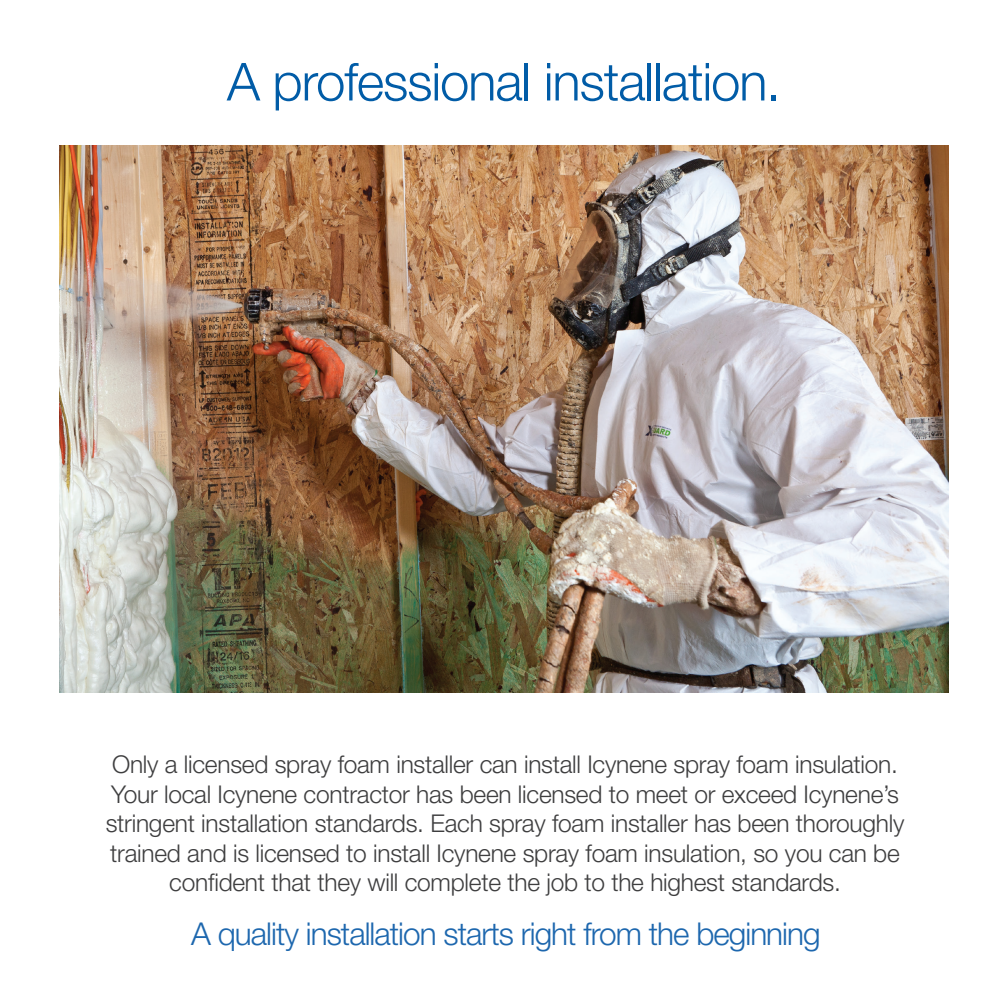
<style>
.page{position:relative;width:1008px;height:1008px;background:#fff}
.page>*{position:absolute;margin:0;border:0;box-sizing:border-box;transform-origin:0 0}
.t1{font:300 52.5px "Helvetica Neue LT Std";letter-spacing:-.02em;color:#015ca7}
.t2{font:300 31.5px "Helvetica Neue LT Std";letter-spacing:-.03em;color:#1d67ae}
.t3{font:300 24.5px/29.4px "Helvetica Neue LT Std";letter-spacing:-.01em;color:#3e3e3f;text-align:center}
</style>
<div class="page">
<img style="left:59px;top:146px;width:890px;height:547px">
<h1 class="t1" style="left:227px;top:50px;width:556px">A professional installation.</h1>
<p class="t3" style="left:106px;top:750px;width:800px">Only a licensed spray foam installer can install Icynene spray foam insulation.<br>Your local Icynene contractor has been licensed to meet or exceed Icynene’s stringent installation standards. Each spray foam installer has been thoroughly trained and is licensed to install Icynene spray foam insulation, so you can be confident that they will complete the job to the highest standards.</p>
<p class="t2" style="left:191px;top:915px;width:631px">A quality installation starts right from the beginning</p>
</div>
